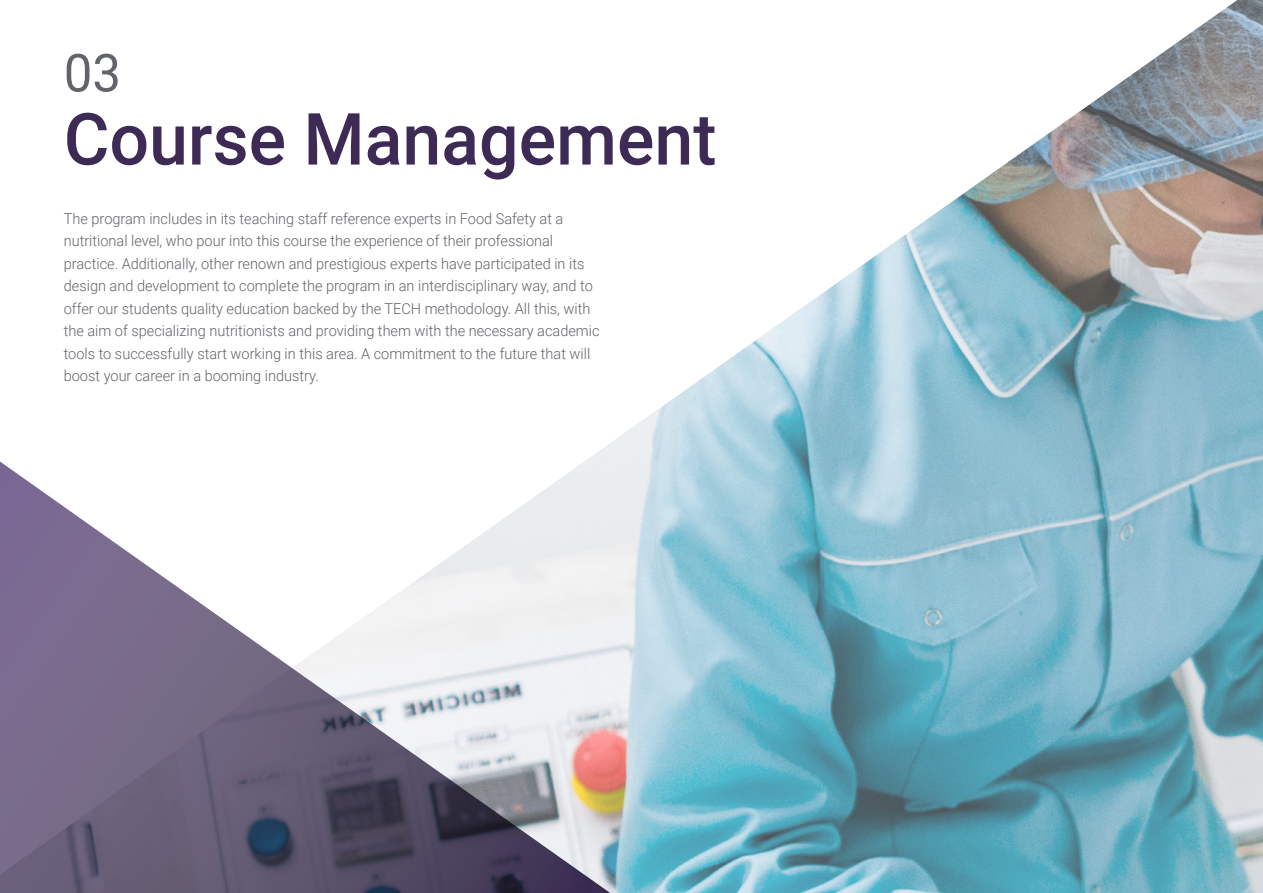
<style>
.page{position:relative;width:1263px;height:893px;background:#fff}
.page>*{position:absolute;margin:0;border:0;box-sizing:border-box;transform-origin:0 0}
.t1{font:500 72px "Roboto";color:#3d2b56}
.t2{font:52.5px "Roboto";color:#61646a}
.t3{font:300 15px/22.5px "Roboto";color:#61646a}
</style>
<div class="page">
<img style="left:607px;top:0;width:656px;height:893px">
<svg style="left:0;top:446px;width:640px;height:447px"></svg>
<h2 class="t2" style="left:64px;top:36px;width:59px">03</h2>
<h1 class="t1" style="left:64px;top:89px;width:654px">Course Management</h1>
<p class="t3" style="left:64px;top:207px;width:537px">The program includes in its teaching staff reference experts in Food Safety at a nutritional level, who pour into this course the experience of their professional practice. Additionally, other renown and prestigious experts have participated in its design and development to complete the program in an interdisciplinary way, and to offer our students quality education backed by the TECH methodology. All this, with the aim of specializing nutritionists and providing them with the necessary academic tools to successfully start working in this area. A commitment to the future that will boost your career in a booming industry.</p>
</div>
